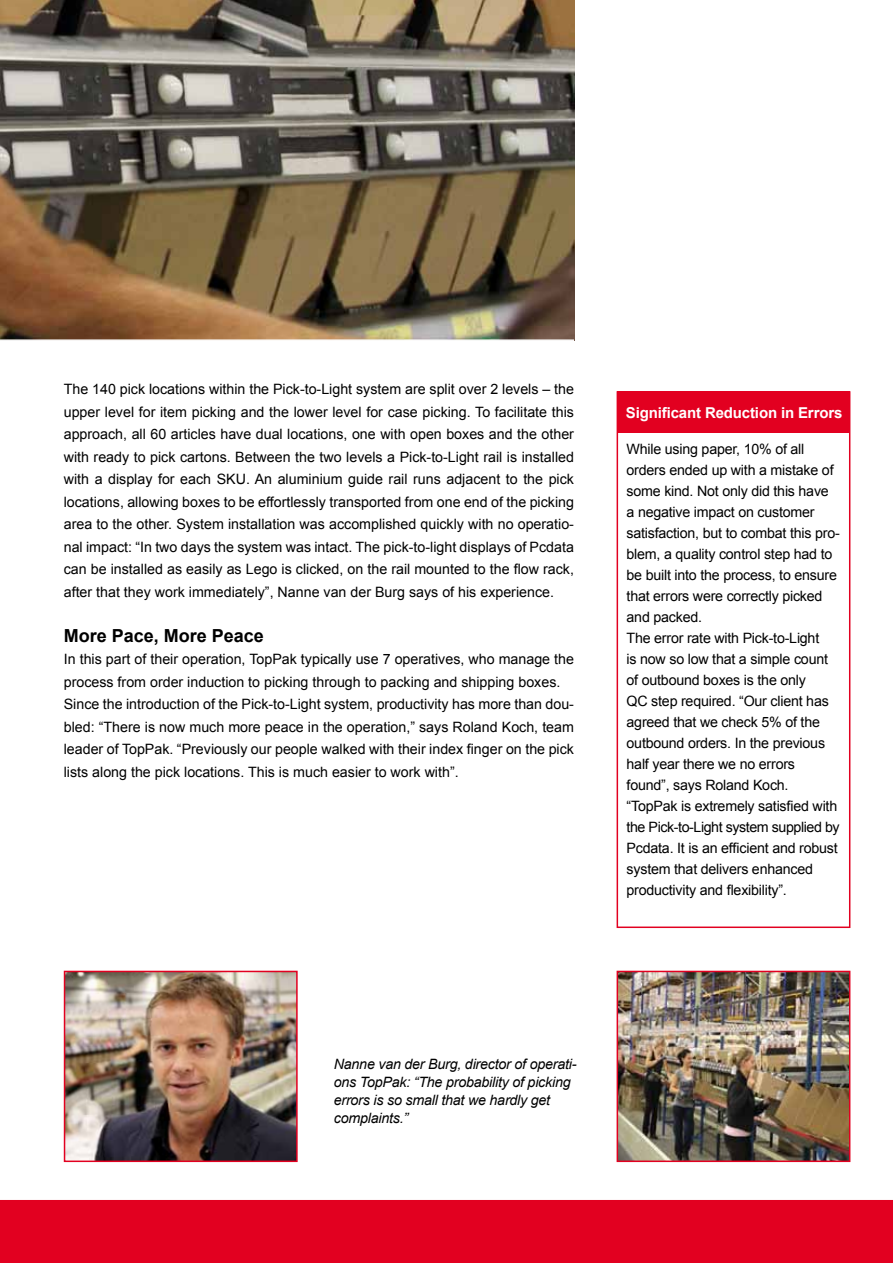
<style>
.page{position:relative;width:893px;height:1263px;background:#fff}
.page>*{position:absolute;margin:0;border:0;box-sizing:border-box;transform-origin:0 0}
.t1{font:700 18px "Arial";color:#000}
.t2{font:700 15px "Arial";letter-spacing:-.01em;color:#fff}
.t3{font:14.25px/21px "Arial";letter-spacing:-.015em;color:#000}
.t4{font:italic 14.25px/18px "Arial";letter-spacing:-.015em;color:#000}
</style>
<div class="page">
<img style="left:0;top:0;width:574px;height:339px">
<div style="left:0;top:1199px;width:893px;height:64px;background:#e20020"></div>
<div style="left:617px;top:391px;width:233px;height:537px;border:2px solid #e20020"></div>
<img style="left:67px;top:974px;width:228px;height:185px">
<div style="left:64px;top:971px;width:234px;height:191px;border:2px solid #e20020"></div>
<img style="left:620px;top:974px;width:227px;height:185px">
<div style="left:617px;top:971px;width:233px;height:191px;border:2px solid #e20020"></div>
<hr style="left:0;top:1198px;width:893px;height:2px;background:#fff">
<div style="left:617px;top:392px;width:233px;height:41px;background:#e20020"></div>
<p class="t3" style="left:64px;top:378px;width:512px;line-height:22.5px;text-align:justify">The 140 pick locations within the Pick-to-Light system are split over 2 levels – the upper level for item picking and the lower level for case picking. To facilitate this approach, all 60 articles have dual locations, one with open boxes and the other with ready to pick cartons. Between the two levels a Pick-to-Light rail is installed with a display for each SKU. An aluminium guide rail runs adjacent to the pick locations, allowing boxes to be effortlessly transported from one end of the picking area to the other. System installation was accomplished quickly with no operatio&shy;nal impact: “In two days the system was intact. The pick-to-light displays of Pcdata can be installed as easily as Lego is clicked, on the rail mounted to the flow rack, after that they work immediately”, Nanne van der Burg says of his experience.</p>
<p class="t1" style="left:64px;top:623px;width:202px">More Pace, More Peace</p>
<p class="t3" style="left:64px;top:648px;width:512px;line-height:22.5px">In this part of their operation, TopPak typically use 7 operatives, who manage the process from order induction to picking through to packing and shipping boxes.<br>Since the introduction of the Pick-to-Light system, productivity has more than dou&shy;bled: “There is now much more peace in the operation,” says Roland Koch, team leader of TopPak. “Previously our people walked with their index finger on the pick lists along the pick locations. This is much easier to work with”.</p>
<p class="t2" style="left:626px;top:403px;width:218px">Significant Reduction in Errors</p>
<p class="t3" style="left:627px;top:439px;width:215px">While using paper, 10% of all orders ended up with a mistake of some kind. Not only did this have a negative impact on customer satisfaction, but to combat this pro&shy;blem, a quality control step had to be built into the process, to ensure that errors were correctly picked and packed.<br>The error rate with Pick-to-Light<br>is now so low that a simple count of outbound boxes is the only<br>QC step required. “Our client has agreed that we check 5% of the outbound orders. In the previous half year there we no errors found”, says Roland Koch. “TopPak is extremely satisfied with the Pick-to-Light system supplied by<br>Pcdata. It is an efficient and robust system that delivers enhanced productivity and flexibility”.</p>
<p class="t4" style="left:334px;top:1055px;width:244px">Nanne van der Burg, director of operati&shy;ons TopPak: “The probability of picking errors is so small that we hardly get complaints.”</p>
</div>
